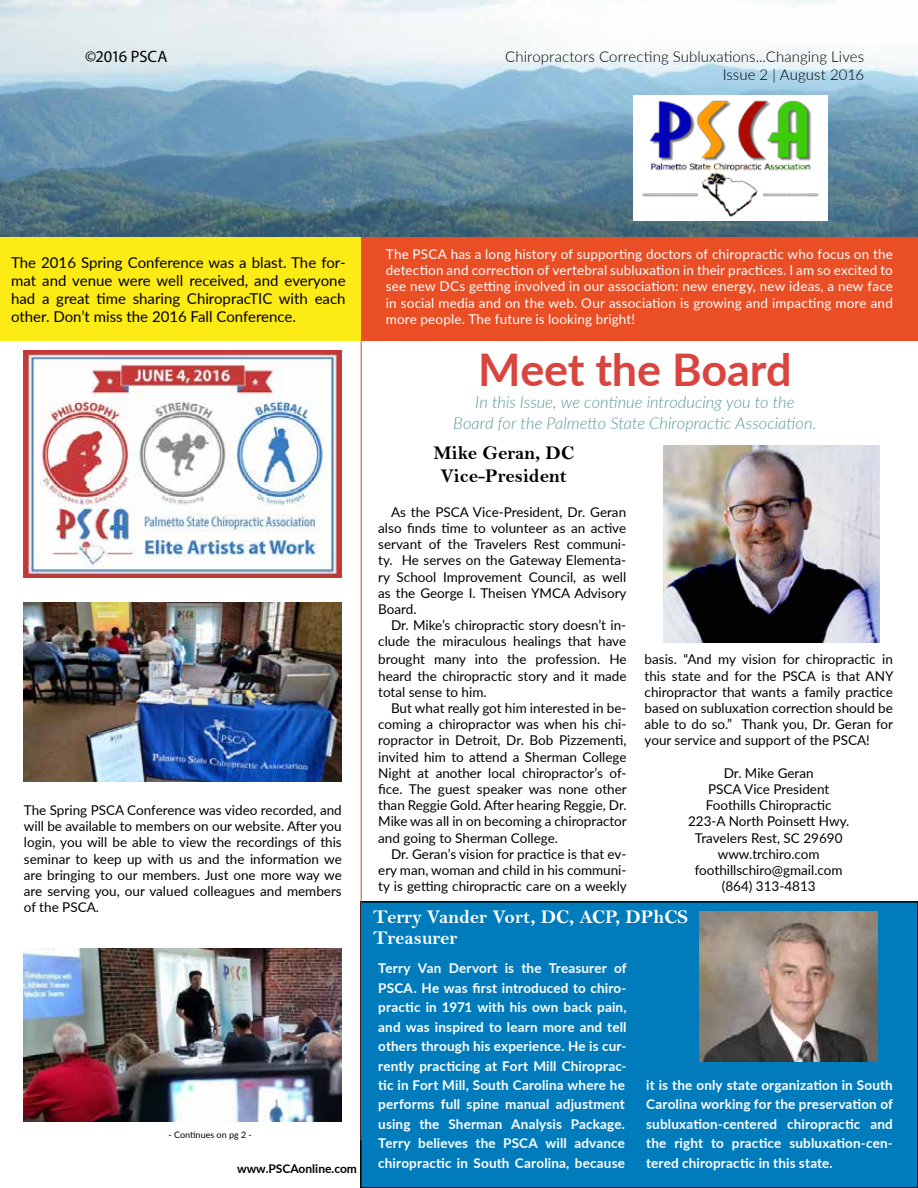
<style>
.page{position:relative;width:918px;height:1188px;background:#fff}
.page>*{position:absolute;margin:0;border:0;box-sizing:border-box;transform-origin:0 0}
.t1{font:700 45px "Lato";letter-spacing:-.005em;color:#d9443f}
.t2{font:19.5px/21px "Bell MT Bold";color:#fff}
.t3{font:19.5px/23.4px "Bell MT Bold";color:#000;text-align:center}
.t4{font:italic 300 16.5px/21px "Lato";color:#57989a;text-align:center}
.t5{font:16.5px "Myriad Pro";letter-spacing:-.01em;color:#000}
.t6{font:15px/18px "Lato";color:#000;text-align:justify}
.t7{font:300 15px/18px "Lato";letter-spacing:.005em;color:#000;text-align:right}
.t8{font:13.5px/16.2px "Lato";color:#000;text-align:justify}
.t9{font:700 13.5px/19.5px "Lato";letter-spacing:.01em;color:#fff;text-align:justify}
.t10{font:13.5px/16.2px "Lato";letter-spacing:.01em;color:#fff;text-align:justify}
.t11{font:700 12px "Lato";color:#000}
.t12{font:9px "Lato";color:#000}
</style>
<div class="page">
<img style="left:0;top:0;width:918px;height:341px">
<img style="left:633px;top:95px;width:195px;height:126px">
<div style="left:361px;top:902px;width:557px;height:286px;background:#007cbc"></div>
<div style="left:360px;top:901px;width:558px;height:287px;border:2px solid #000"></div>
<div style="left:0;top:237px;width:361px;height:103px;background:#fdeb16"></div>
<div style="left:362px;top:237px;width:556px;height:103px;background:#e94e25"></div>
<hr style="left:361px;top:341px;width:1px;height:799px;background:#d9443f">
<img style="left:664px;top:446px;width:216px;height:196px">
<img style="left:24px;top:350px;width:318px;height:227px">
<img style="left:24px;top:602px;width:318px;height:179px">
<img style="left:24px;top:949px;width:318px;height:173px">
<img style="left:700px;top:912px;width:178px;height:149px">
<p class="t5" style="left:85px;top:46px;width:84px">©2016 PSCA</p>
<p class="t7" style="left:505px;top:47px;width:360px">Chiropractors Correcting Subluxations...Changing Lives<br>Issue 2 | August 2016</p>
<p class="t6" style="left:11px;top:253px;width:336px">The 2016 Spring Conference was a blast. The for&shy;mat and venue were well received, and everyone had a great time sharing ChiropracTIC with each other. Don’t miss the 2016 Fall Conference.</p>
<p class="t8" style="left:24px;top:801px;width:319px">The Spring PSCA Conference was video recorded, and will be available to members on our website. After you login, you will be able to view the recordings of this seminar to keep up with us and the information we are bringing to our members. Just one more way we are serving you, our valued colleagues and members of the PSCA.</p>
<p class="t12" style="left:168px;top:1128px;width:85px">- Continues on pg 2 -</p>
<p class="t11" style="left:237px;top:1160px;width:121px">www.PSCAonline.com</p>
<p class="t10" style="left:386px;top:245px;width:509px">The PSCA has a long history of supporting doctors of chiropractic who focus on the detection and correction of vertebral subluxation in their practices. I am so excited to see new DCs getting involved in our association: new energy, new ideas, a new face in social media and on the web. Our association is growing and impacting more and more people. The future is looking bright!</p>
<h1 class="t1" style="left:478px;top:337px;width:315px">Meet the Board</h1>
<p class="t4" style="left:453px;top:391px;width:365px">In this Issue, we continue introducing you to the<br>Board for the Palmetto State Chiropractic Association.</p>
<h2 class="t3" style="left:434px;top:441px;width:142px">Mike Geran, DC<br>Vice-President</h2>
<p class="t8" style="left:378px;top:503px;width:250px;text-indent:13px">As the PSCA Vice-President, Dr. Geran also finds time to volunteer as an active servant of the Travelers Rest communi&shy;ty. He serves on the Gateway Elementa&shy;ry School Improvement Council, as well as the George I. Theisen YMCA Advisory Board.</p>
<p class="t8" style="left:378px;top:617px;width:249px;text-align:right">Dr. Mike’s chiropractic story doesn’t in&shy;clude the miraculous healings that have</p>
<p class="t8" style="left:378px;top:651px;width:250px">brought many into the profession. He heard the chiropractic story and it made total sense to him.</p>
<p class="t8" style="left:378px;top:699px;width:250px;text-indent:13px">But what really got him interested in be&shy;coming a chiropractor was when his chi&shy;ropractor in Detroit, Dr. Bob Pizzementi, invited him to attend a Sherman College Night at another local chiropractor’s of&shy;fice. The guest speaker was none other than Reggie Gold. After hearing Reggie, Dr.<br>Mike was all in on becoming a chiropractor and going to Sherman College.</p>
<p class="t8" style="left:378px;top:845px;width:250px;text-indent:13px">Dr. Geran’s vision for practice is that ev&shy;ery man, woman and child in his communi&shy;ty is getting chiropractic care on a weekly</p>
<p class="t8" style="left:645px;top:651px;width:250px">basis. “And my vision for chiropractic in this state and for the PSCA is that ANY chiropractor that wants a family practice based on subluxation correction should be able to do so.” Thank you, Dr. Geran for your service and support of the PSCA!</p>
<p class="t8" style="left:688px;top:764px;width:163px;text-align:center">Dr. Mike Geran<br>PSCA Vice President<br>Foothills Chiropractic<br>223-A North Poinsett Hwy.<br>Travelers Rest, SC 29690 www.trchiro.com foothillschiro@gmail.com (864) 313-4813</p>
<h2 class="t2" style="left:373px;top:906px;width:316px">Terry Vander Vort, DC, ACP, DPhCS<br>Treasurer</h2>
<p class="t9" style="left:378px;top:958px;width:250px">Terry Van Dervort is the Treasurer of PSCA. He was first introduced to chiro&shy;practic in 1971 with his own back pain, and was inspired to learn more and tell others through his experience. He is cur&shy;rently practicing at Fort Mill Chiroprac-</p>
<p class="t9" style="left:378px;top:1074px;width:248px">tic in Fort Mill, South Carolina where he performs full spine manual adjustment using the Sherman Analysis Package.<br>Terry believes the PSCA will advance chiropractic in South Carolina, because</p>
<p class="t9" style="left:646px;top:1074px;width:248px">it is the only state organization in South Carolina working for the preservation of subluxation-centered chiropractic and the right to practice subluxation-cen&shy;tered chiropractic in this state.</p>
</div>
